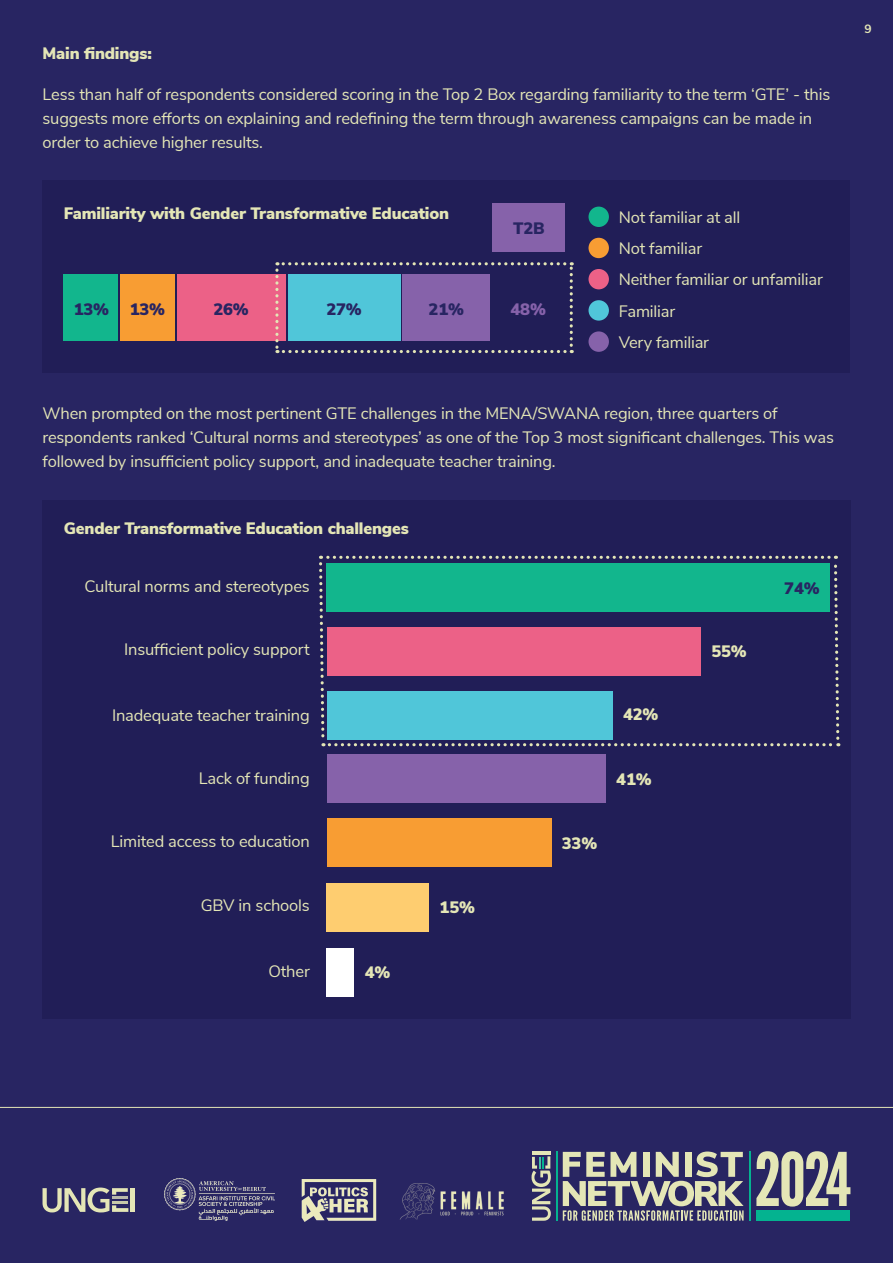
<style>
.page{position:relative;width:893px;height:1263px;background:#282562}
.page>*{position:absolute;margin:0;border:0;box-sizing:border-box;transform-origin:0 0}
.diagram_label{font:16.5px/24px "Nunito Sans";letter-spacing:-.01em;color:#e4e6b6}
.t1{font:900 16.5px "Nunito Sans";letter-spacing:-.01em;color:#e4e6b6}
.t2{font:900 16.5px "Nunito Sans";letter-spacing:-.01em;color:#282562}
.t3{font:900 16.5px "Nunito Sans";color:#8662aa}
.t4{font:700 12px "Nunito Sans";color:#e4e6b6}
</style>
<div class="page">
<hr style="left:0;top:1107px;width:893px;height:1px;background:#e4e6b6">
<svg style="left:756px;top:1151px;width:94px;height:55px"></svg>
<svg style="left:531px;top:1156px;width:20px;height:65px"></svg>
<hr style="left:532px;top:1151px;width:18px;height:4px;background:#e4e6b6">
<svg style="left:563px;top:1151px;width:181px;height:70px"></svg>
<hr style="left:556px;top:1151px;width:1px;height:70px;background:#04b390">
<hr style="left:749px;top:1151px;width:2px;height:70px;background:#04b390">
<div style="left:756px;top:1210px;width:94px;height:11px;background:#04b390"></div>
<svg style="left:43px;top:1187px;width:85px;height:25px"></svg>
<hr style="left:131px;top:1188px;width:4px;height:24px;background:#e4e6b6">
<img style="left:301px;top:1179px;width:76px;height:43px">
<img style="left:400px;top:1183px;width:104px;height:37px">
<img style="left:165px;top:1179px;width:109px;height:41px">
<div style="left:43px;top:181px;width:807px;height:192px;background:#211e57"></div>
<div style="left:588px;top:207px;width:21px;height:20px;background:#12b68d;border-radius:50%"></div>
<div style="left:588px;top:238px;width:21px;height:20px;background:#f89d33;border-radius:50%"></div>
<div style="left:588px;top:269px;width:21px;height:20px;background:#ec6187;border-radius:50%"></div>
<div style="left:588px;top:300px;width:21px;height:21px;background:#50c6d9;border-radius:50%"></div>
<div style="left:588px;top:331px;width:21px;height:21px;background:#8662aa;border-radius:50%"></div>
<div style="left:64px;top:274px;width:54px;height:67px;background:#12b68d"></div>
<div style="left:120px;top:274px;width:55px;height:67px;background:#f89d33"></div>
<div style="left:177px;top:274px;width:108px;height:67px;background:#ec6187"></div>
<svg style="left:275px;top:262px;width:298px;height:91px"></svg>
<div style="left:403px;top:274px;width:87px;height:67px;background:#8662aa"></div>
<div style="left:492px;top:203px;width:72px;height:49px;background:#8662aa"></div>
<div style="left:42px;top:500px;width:809px;height:518px;background:#211e57"></div>
<div style="left:327px;top:755px;width:279px;height:48px;background:#8662aa"></div>
<div style="left:327px;top:819px;width:224px;height:48px;background:#f89d33"></div>
<div style="left:327px;top:883px;width:102px;height:48px;background:#fecd70"></div>
<div style="left:327px;top:948px;width:27px;height:48px;background:#fff"></div>
<svg style="left:319px;top:556px;width:522px;height:190px"></svg>
<p class="t1" style="left:43px;top:41px;width:111px">Main findings:</p>
<p class="diagram_label" style="left:43px;top:81px;width:789px">Less than half of respondents considered scoring in the Top 2 Box regarding familiarity to the term ‘GTE’ - this suggests more efforts on explaining and redefining the term through awareness campaigns can be made in order to achieve higher results.</p>
<p class="t1" style="left:64px;top:201px;width:387px">Familiarity with Gender Transformative Education</p>
<p class="diagram_label" style="left:619px;top:204px;width:123px">Not familiar at all</p>
<p class="diagram_label" style="left:619px;top:235px;width:85px">Not familiar</p>
<p class="diagram_label" style="left:619px;top:267px;width:206px">Neither familiar or unfamiliar</p>
<p class="diagram_label" style="left:619px;top:298px;width:58px">Familiar</p>
<p class="diagram_label" style="left:619px;top:329px;width:92px">Very familiar</p>
<p class="t2" style="left:513px;top:216px;width:33px">T2B</p>
<p class="t2" style="left:74px;top:297px;width:37px">13%</p>
<p class="t2" style="left:130px;top:297px;width:37px">13%</p>
<p class="t2" style="left:213px;top:297px;width:37px">26%</p>
<p class="t2" style="left:326px;top:297px;width:37px">27%</p>
<p class="t2" style="left:429px;top:297px;width:37px">21%</p>
<p class="t3" style="left:511px;top:297px;width:37px">48%</p>
<p class="diagram_label" style="left:43px;top:400px;width:793px">When prompted on the most pertinent GTE challenges in the MENA/SWANA region, three quarters of respondents ranked ‘Cultural norms and stereotypes’ as one of the Top 3 most significant challenges. This was followed by insufficient policy support, and inadequate teacher training.</p>
<p class="t1" style="left:64px;top:516px;width:347px">Gender Transformative Education challenges</p>
<p class="diagram_label" style="left:84px;top:573px;width:227px">Cultural norms and stereotypes</p>
<p class="diagram_label" style="left:124px;top:636px;width:187px">Insufficient policy support</p>
<p class="diagram_label" style="left:112px;top:702px;width:199px">Inadequate teacher training</p>
<p class="diagram_label" style="left:199px;top:765px;width:113px">Lack of funding</p>
<p class="diagram_label" style="left:111px;top:828px;width:201px">Limited access to education</p>
<p class="diagram_label" style="left:201px;top:892px;width:111px">GBV in schools</p>
<p class="diagram_label" style="left:268px;top:959px;width:43px">Other</p>
<p class="t1" style="left:365px;top:960px;width:27px">4%</p>
<p class="t1" style="left:440px;top:895px;width:37px">15%</p>
<p class="t1" style="left:623px;top:702px;width:37px">42%</p>
<p class="t1" style="left:616px;top:767px;width:37px">41%</p>
<p class="t1" style="left:562px;top:831px;width:37px">33%</p>
<p class="t1" style="left:711px;top:639px;width:37px">55%</p>
<p class="t2" style="left:784px;top:576px;width:37px">74%</p>
<p class="t4" style="left:864px;top:20px;width:9px">9</p>
</div>
